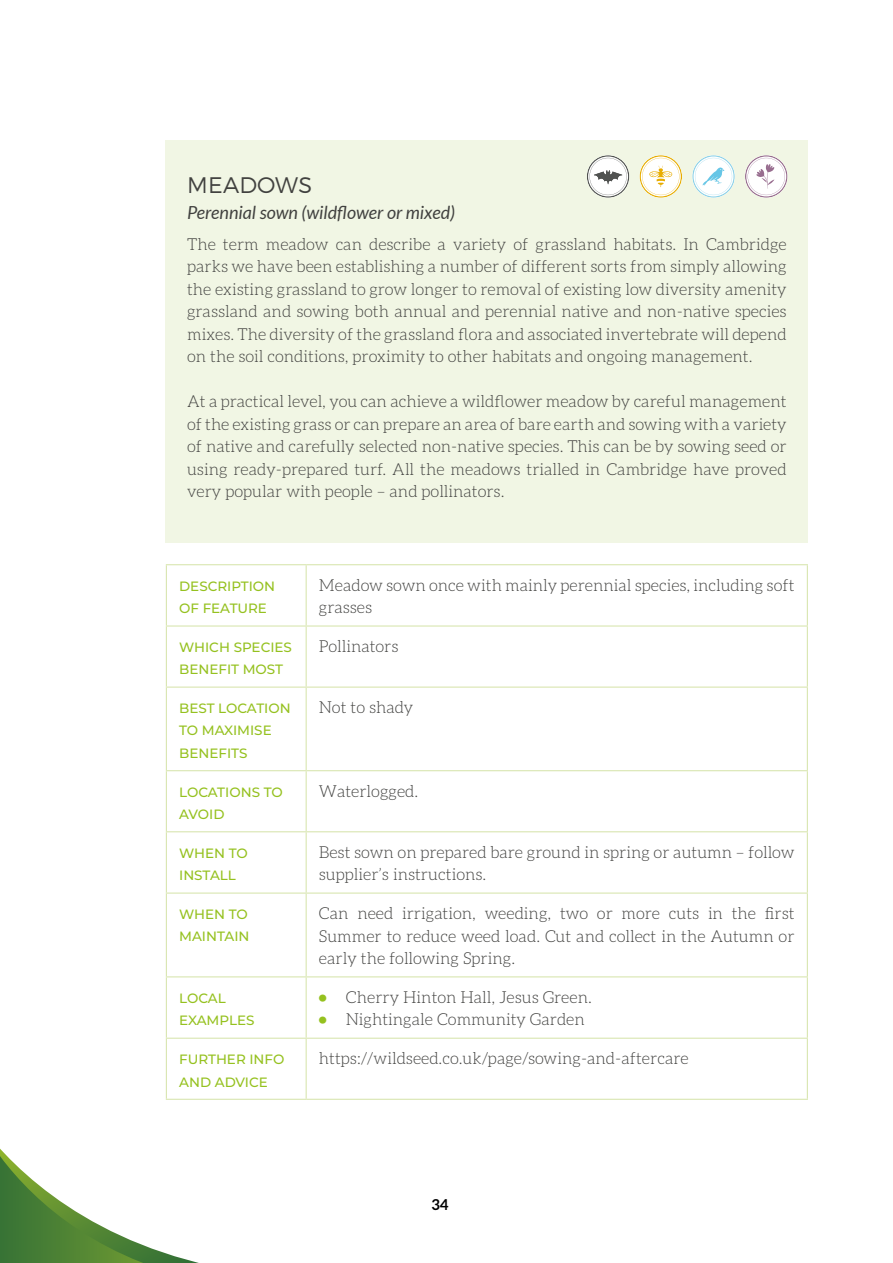
<style>
.page{position:relative;width:893px;height:1263px;background:#fff}
.page>*{position:absolute;margin:0;border:0;box-sizing:border-box;transform-origin:0 0}
.t1{font:300 22.5px "Montserrat";letter-spacing:.01em;color:#41413f}
.t2{font:italic 18px "Lato";color:#41413f}
.t3{font:300 16.5px/22.5px "Aleo";color:#41413f;text-align:justify}
.t4{font:700 15px "Aleo";color:#000}
.t5{font:500 13.5px/22.5px "Montserrat";color:#95c11f}
.s1{font-weight:700;color:#95c11f}
</style>
<div class="page">
<svg style="left:0;top:1148px;width:199px;height:115px"></svg>
<div style="left:166px;top:140px;width:642px;height:403px;background:#f1f6e4"></div>
<hr style="left:166px;top:564px;width:140px;height:1px;background:#d9e6b1">
<hr style="left:166px;top:565px;width:1px;height:60px;background:#d9e6b1">
<hr style="left:306px;top:564px;width:502px;height:1px;background:#d9e6b1">
<hr style="left:306px;top:565px;width:1px;height:60px;background:#d9e6b1">
<hr style="left:807px;top:565px;width:1px;height:60px;background:#d9e6b1">
<hr style="left:166px;top:625px;width:140px;height:2px;background:#d9e6b1">
<hr style="left:166px;top:627px;width:1px;height:59px;background:#d9e6b1">
<hr style="left:306px;top:625px;width:502px;height:2px;background:#d9e6b1">
<hr style="left:306px;top:627px;width:1px;height:59px;background:#d9e6b1">
<hr style="left:807px;top:627px;width:1px;height:59px;background:#d9e6b1">
<hr style="left:166px;top:686px;width:140px;height:2px;background:#d9e6b1">
<hr style="left:166px;top:688px;width:1px;height:82px;background:#d9e6b1">
<hr style="left:306px;top:686px;width:502px;height:2px;background:#d9e6b1">
<hr style="left:306px;top:688px;width:1px;height:82px;background:#d9e6b1">
<hr style="left:807px;top:688px;width:1px;height:82px;background:#d9e6b1">
<hr style="left:166px;top:770px;width:140px;height:1px;background:#d9e6b1">
<hr style="left:166px;top:771px;width:1px;height:60px;background:#d9e6b1">
<hr style="left:306px;top:770px;width:502px;height:1px;background:#d9e6b1">
<hr style="left:306px;top:771px;width:1px;height:60px;background:#d9e6b1">
<hr style="left:807px;top:771px;width:1px;height:60px;background:#d9e6b1">
<hr style="left:166px;top:831px;width:140px;height:1px;background:#d9e6b1">
<hr style="left:166px;top:832px;width:1px;height:60px;background:#d9e6b1">
<hr style="left:306px;top:831px;width:502px;height:1px;background:#d9e6b1">
<hr style="left:306px;top:832px;width:1px;height:60px;background:#d9e6b1">
<hr style="left:807px;top:832px;width:1px;height:60px;background:#d9e6b1">
<hr style="left:166px;top:892px;width:140px;height:2px;background:#d9e6b1">
<hr style="left:166px;top:894px;width:1px;height:82px;background:#d9e6b1">
<hr style="left:306px;top:892px;width:502px;height:2px;background:#d9e6b1">
<hr style="left:306px;top:894px;width:1px;height:82px;background:#d9e6b1">
<hr style="left:807px;top:894px;width:1px;height:82px;background:#d9e6b1">
<hr style="left:166px;top:976px;width:140px;height:1px;background:#d9e6b1">
<hr style="left:166px;top:977px;width:1px;height:61px;background:#d9e6b1">
<hr style="left:306px;top:976px;width:502px;height:1px;background:#d9e6b1">
<hr style="left:306px;top:977px;width:1px;height:61px;background:#d9e6b1">
<hr style="left:807px;top:977px;width:1px;height:61px;background:#d9e6b1">
<hr style="left:166px;top:1038px;width:140px;height:1px;background:#d9e6b1">
<hr style="left:166px;top:1039px;width:1px;height:60px;background:#d9e6b1">
<hr style="left:306px;top:1038px;width:502px;height:1px;background:#d9e6b1">
<hr style="left:306px;top:1039px;width:1px;height:60px;background:#d9e6b1">
<hr style="left:807px;top:1039px;width:1px;height:60px;background:#d9e6b1">
<hr style="left:166px;top:1099px;width:140px;height:1px;background:#d9e6b1">
<hr style="left:306px;top:1099px;width:502px;height:1px;background:#d9e6b1">
<svg style="left:745px;top:155px;width:42px;height:43px"></svg>
<svg style="left:692px;top:155px;width:43px;height:43px"></svg>
<svg style="left:639px;top:155px;width:43px;height:43px"></svg>
<svg style="left:587px;top:155px;width:42px;height:43px"></svg>
<h1 class="t1" style="left:187px;top:172px;width:126px">MEADOWS</h1>
<p class="t2" style="left:187px;top:202px;width:270px">Perennial sown (wildflower or mixed)</p>
<p class="t3" style="left:187px;top:233px;width:601px">The term meadow can describe a variety of grassland habitats. In Cambridge parks we have been establishing a number of different sorts from simply allowing the existing grassland to grow longer to removal of existing low diversity amenity grassland and sowing both annual and perennial native and non-native species mixes. The diversity of the grassland flora and associated invertebrate will depend on the soil conditions, proximity to other habitats and ongoing management.</p>
<p class="t3" style="left:187px;top:390px;width:601px">At a practical level, you can achieve a wildflower meadow by careful management of the existing grass or can prepare an area of bare earth and sowing with a variety of native and carefully selected non-native species. This can be by sowing seed or using ready-prepared turf. All the meadows trialled in Cambridge have proved very popular with people – and pollinators.</p>
<p class="t5" style="left:179px;top:574px;width:98px">DESCRIPTION<br>OF FEATURE</p>
<p class="t3" style="left:319px;top:574px;width:477px">Meadow sown once with mainly perennial species, including soft grasses</p>
<p class="t5" style="left:179px;top:635px;width:114px">WHICH SPECIES<br>BENEFIT MOST</p>
<p class="t3" style="left:319px;top:635px;width:81px">Pollinators</p>
<p class="t5" style="left:179px;top:696px;width:113px">BEST LOCATION<br>TO MAXIMISE<br>BENEFITS</p>
<p class="t3" style="left:319px;top:696px;width:96px">Not to shady</p>
<p class="t5" style="left:179px;top:780px;width:105px">LOCATIONS TO<br>AVOID</p>
<p class="t3" style="left:319px;top:780px;width:101px">Waterlogged.</p>
<p class="t5" style="left:179px;top:841px;width:70px">WHEN TO<br>INSTALL</p>
<p class="t3" style="left:319px;top:841px;width:477px">Best sown on prepared bare ground in spring or autumn – follow supplier’s instructions.</p>
<p class="t5" style="left:179px;top:902px;width:72px">WHEN TO<br>MAINTAIN</p>
<p class="t3" style="left:319px;top:902px;width:477px">Can need irrigation, weeding, two or more cuts in the first Summer to reduce weed load. Cut and collect in the Autumn or early the following Spring.</p>
<p class="t5" style="left:179px;top:986px;width:77px">LOCAL<br>EXAMPLES</p>
<p class="t3" style="left:319px;top:986px;width:274px"><span class="s1">•</span> Cherry Hinton Hall, Jesus Green.</p>
<p class="t3" style="left:319px;top:1008px;width:267px"><span class="s1">•</span> Nightingale Community Garden</p>
<p class="t5" style="left:179px;top:1047px;width:107px">FURTHER INFO<br>AND ADVICE</p>
<p class="t3" style="left:319px;top:1047px;width:371px">https://wildseed.co.uk/page/sowing-and-aftercare</p>
<p class="t4" style="left:432px;top:1195px;width:18px">34</p>
</div>
